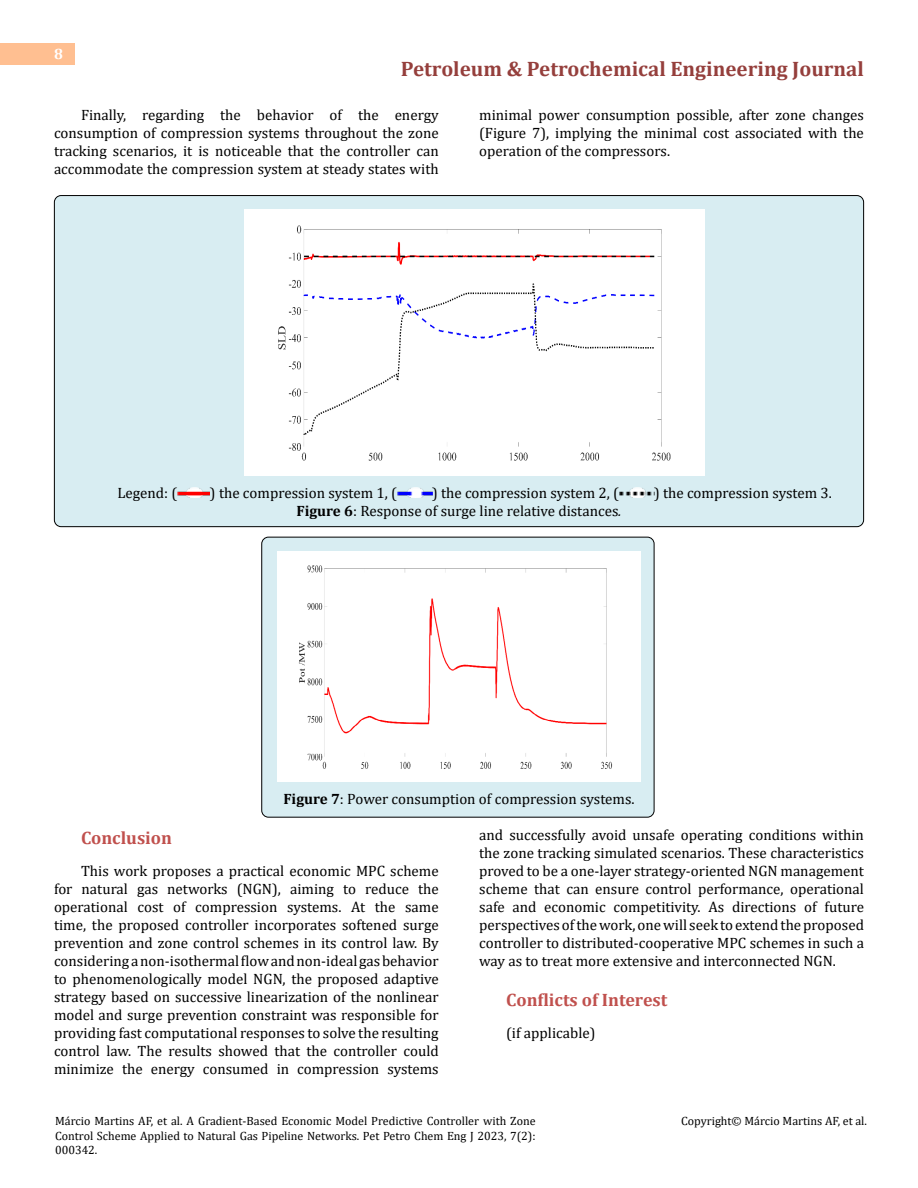
<style>
.page{position:relative;width:918px;height:1188px;background:#fff}
.page>*{position:absolute;margin:0;border:0;box-sizing:border-box;transform-origin:0 0}
.t1{font:700 21px "Cambria";color:#953f3c}
.t2{font:700 18px "Cambria";color:#c0504d}
.t3{font:15px/18px "Cambria";color:#000;text-align:justify}
.t4{font:700 15px "Cambria";color:#fff}
.t5{font:12px/14.4px "Cambria";color:#000;text-align:justify}
.s1{font-weight:700}
.s2{font-style:italic}
</style>
<div class="page">
<div style="left:0;top:43px;width:75px;height:21px;background:#ffbf91"></div>
<div style="left:262px;top:537px;width:392px;height:280px;background:#d8edf2;border-radius:7px"></div>
<div style="left:261px;top:537px;width:393px;height:281px;border:1px solid #000;border-radius:7px"></div>
<div style="left:54px;top:196px;width:810px;height:331px;background:#d8edf2;border-radius:7px"></div>
<div style="left:244px;top:210px;width:461px;height:266px;background:#fff"></div>
<img style="left:177px;top:488px;width:33px;height:10px">
<img style="left:397px;top:488px;width:35px;height:10px">
<img style="left:619px;top:488px;width:35px;height:10px">
<div style="left:278px;top:552px;width:362px;height:230px;background:#fff"></div>
<p class="t4" style="left:54px;top:44px;width:10px">8</p>
<h1 class="t1" style="left:401px;top:54px;width:465px">Petroleum &amp; Petrochemical Engineering Journal</h1>
<p class="t3" style="left:54px;top:105px;width:386px;text-indent:27px">Finally, regarding the behavior of the energy consumption of compression systems throughout the zone tracking scenarios, it is noticeable that the controller can accommodate the compression system at steady states with</p>
<p class="t3" style="left:479px;top:105px;width:386px">minimal power consumption possible, after zone changes (Figure 7), implying the minimal cost associated with the operation of the compressors.</p>
<p class="t3" style="left:117px;top:483px;width:61px">Legend: (</p>
<p class="t3" style="left:210px;top:483px;width:189px">) the compression system 1, (</p>
<p class="t3" style="left:432px;top:483px;width:189px">) the compression system 2, (</p>
<p class="t3" style="left:654px;top:483px;width:180px">) the compression system 3.</p>
<p class="t3" style="left:297px;top:501px;width:326px"><span class="s1">Figure 6</span>: Response of surge line relative distances<span class="s2">.</span></p>
<p class="t3" style="left:283px;top:789px;width:353px"><span class="s1">Figure 7</span>: Power consumption of compression systems.</p>
<p class="t2" style="left:81px;top:825px;width:93px">Conclusion</p>
<p class="t3" style="left:54px;top:861px;width:386px;text-indent:27px">This work proposes a practical economic MPC scheme for natural gas networks (NGN), aiming to reduce the operational cost of compression systems. At the same time, the proposed controller incorporates softened surge prevention and zone control schemes in its control law. By considering a non-isothermal flow and non-ideal gas behavior to phenomenologically model NGN, the proposed adaptive strategy based on successive linearization of the nonlinear model and surge prevention constraint was responsible for providing fast computational responses to solve the resulting control law. The results showed that the controller could minimize the energy consumed in compression systems</p>
<p class="t3" style="left:479px;top:825px;width:386px">and successfully avoid unsafe operating conditions within the zone tracking simulated scenarios. These characteristics proved to be a one-layer strategy-oriented NGN management scheme that can ensure control performance, operational safe and economic competitivity. As directions of future perspectives of the work, one will seek to extend the proposed controller to distributed-cooperative MPC schemes in such a way as to treat more extensive and interconnected NGN.</p>
<p class="t2" style="left:506px;top:987px;width:163px">Conflicts of Interest</p>
<p class="t3" style="left:506px;top:1023px;width:91px">(if applicable)</p>
<p class="t5" style="left:55px;top:1114px;width:482px">Márcio Martins AF, et al. A Gradient-Based Economic Model Predictive Controller with Zone Control Scheme Applied to Natural Gas Pipeline Networks. Pet Petro Chem Eng J 2023, 7(2):<br>000342.</p>
<p class="t5" style="left:681px;top:1114px;width:187px">Copyright© Márcio Martins AF, et al.</p>
</div>
